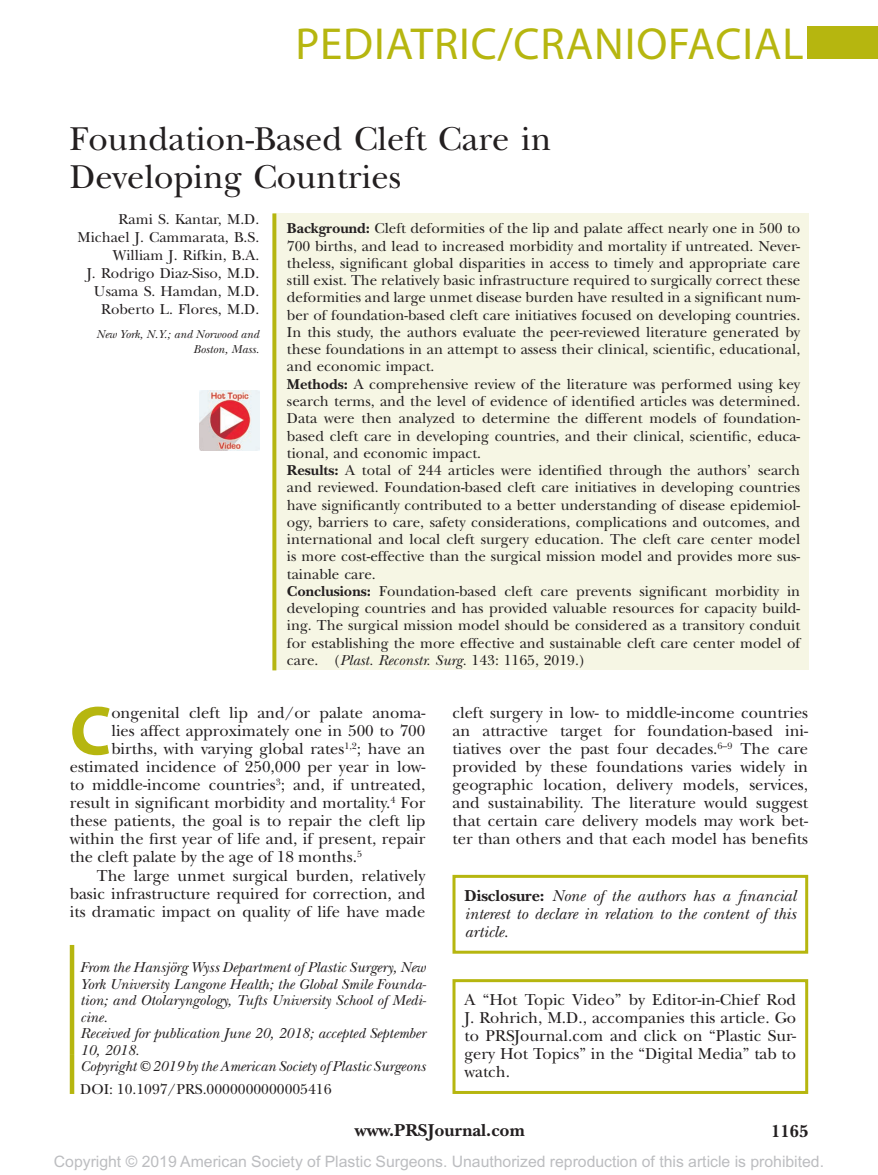
<style>
.page{position:relative;width:878px;height:1175px;background:#fff}
.page>*{position:absolute;margin:0;border:0;box-sizing:border-box;transform-origin:0 0}
.t1{font:700 69.9px "Myriad Pro";color:#b6b60f}
.t2{font:45px "Myriad Pro";letter-spacing:.02em;color:#b6b60f}
.t3{font:34.5px/37.5px "New Baskerville";color:#231f20}
.t4{font:700 18px "New Baskerville";color:#231f20}
.t5{font:16.5px/18px "New Baskerville";color:#231f20;text-align:justify}
.t6{font:italic 16.5px/18px "New Baskerville";color:#231f20;text-align:justify}
.t7{font:15.75px "Arial MT Std";color:#bcbdc0}
.t8{font:15px/17.2px "New Baskerville";color:#231f20;text-align:right}
.t9{font:italic 15px/16.5px "New Baskerville";color:#231f20}
.t10{font:italic 12px/15px "New Baskerville";color:#231f20;text-align:right}
.s1{font-weight:700}
.s2{font-style:italic}
.s3{font-weight:700;font-style:normal}
</style>
<div class="page">
<div style="left:807px;top:26px;width:71px;height:33px;background:#b6b60f"></div>
<div style="left:452px;top:874px;width:356px;height:79px;border:3px solid #b6b60f"></div>
<hr style="left:70px;top:1054px;width:4px;height:40px;background:#b6b60f">
<div style="left:273px;top:213px;width:536px;height:457px;background:#f6f6e4"></div>
<svg style="left:272px;top:213px;width:4px;height:457px;background:#bdbd27"></svg>
<hr style="left:70px;top:945px;width:4px;height:109px;background:#b6b60f">
<div style="left:452px;top:979px;width:356px;height:115px;border:3px solid #b6b60f"></div>
<img style="left:199px;top:390px;width:60px;height:60px">
<h2 class="t2" style="left:295px;top:16px;width:510px">PEDIATRIC/CRANIOFACIAL</h2>
<h3 class="t3" style="left:70px;top:121px;width:483px">Foundation-Based Cleft Care in<br>Developing Countries</h3>
<p class="t8" style="left:77px;top:211px;width:183px;line-height:18px">Rami S. Kantar, M.D.<br>Michael J. Cammarata, B.S.<br>William J. Rifkin, B.A.<br>J. Rodrigo Diaz-Siso, M.D.<br>Usama S. Hamdan, M.D.<br>Roberto L. Flores, M.D.</p>
<p class="t10" style="left:96px;top:326px;width:164px">New York, N.Y.; and Norwood and<br>Boston, Mass.</p>
<p class="t8" style="left:287px;top:220px;width:515px;text-align:left"><span class="s1">Background:</span> Cleft deformities of the lip and palate affect nearly one in 500 to 700 births, and lead to increased morbidity and mortality if untreated. Never&shy;theless, significant global disparities in access to timely and appropriate care still exist. The relatively basic infrastructure required to surgically correct these deformities and large unmet disease burden have resulted in a significant num&shy;ber of foundation-based cleft care initiatives focused on developing countries.<br>In this study, the authors evaluate the peer-reviewed literature generated by these foundations in an attempt to assess their clinical, scientific, educational, and economic impact.<br><span class="s1">Methods:</span> A comprehensive review of the literature was performed using key search terms, and the level of evidence of identified articles was determined.<br>Data were then analyzed to determine the different models of foundation&shy;based cleft care in developing countries, and their clinical, scientific, educa&shy;tional, and economic impact.<br><span class="s1">Results:</span> A total of 244 articles were identified through the authors’ search and reviewed. Foundation-based cleft care initiatives in developing countries have significantly contributed to a better understanding of disease epidemiol&shy;ogy, barriers to care, safety considerations, complications and outcomes, and international and local cleft surgery education. The cleft care center model is more cost-effective than the surgical mission model and provides more sus&shy;tainable care.<br><span class="s1">Conclusions:</span> Foundation-based cleft care prevents significant morbidity in developing countries and has provided valuable resources for capacity build&shy;ing. The surgical mission model should be considered as a transitory conduit for establishing the more effective and sustainable cleft care center model of care. (<span class="s2">Plast. Reconstr. Surg.</span> 143: 1165, 2019.)</p>
<h1 class="t1" style="left:70px;top:685px;width:43px">C</h1>
<p class="t5" style="left:111px;top:704px;width:315px">ongenital cleft lip and/or palate anoma-</p>
<p class="t5" style="left:111px;top:722px;width:315px">lies affect approximately one in 500 to 700</p>
<p class="t5" style="left:111px;top:740px;width:315px">births, with varying global rates<sup>1,2</sup>; have an</p>
<p class="t5" style="left:70px;top:758px;width:357px">estimated incidence of 250,000 per year in low-</p>
<p class="t5" style="left:70px;top:776px;width:357px">to middle-income countries<sup>3</sup>; and, if untreated,</p>
<p class="t5" style="left:70px;top:794px;width:357px">result in significant morbidity and mortality.<sup>4</sup> For</p>
<p class="t5" style="left:70px;top:812px;width:357px">these patients, the goal is to repair the cleft lip</p>
<p class="t5" style="left:70px;top:830px;width:357px">within the first year of life and, if present, repair</p>
<p class="t5" style="left:70px;top:848px;width:294px">the cleft palate by the age of 18 months.<sup>5</sup></p>
<p class="t5" style="left:97px;top:866px;width:330px">The large unmet surgical burden, relatively</p>
<p class="t5" style="left:70px;top:884px;width:357px">basic infrastructure required for correction, and</p>
<p class="t5" style="left:70px;top:902px;width:357px">its dramatic impact on quality of life have made</p>
<p class="t9" style="left:80px;top:959px;width:347px">From the Hansjörg Wyss Department of Plastic Surgery, New York University Langone Health; the Global Smile Founda&shy;tion; and Otolaryngology, Tufts University School of Medi&shy;cine.<br>Received for publication June 20, 2018; accepted September 10, 2018.</p>
<p class="t9" style="left:80px;top:1058px;width:347px">Copyright © 2019 by the American Society of Plastic Surgeons</p>
<p class="t8" style="left:80px;top:1080px;width:253px">DOI: 10.1097/PRS.0000000000005416</p>
<p class="t5" style="left:452px;top:704px;width:357px">cleft surgery in low- to middle-income countries an attractive target for foundation-based ini&shy;tiatives over the past four decades.<sup>6–9</sup> The care provided by these foundations varies widely in geographic location, delivery models, services, and sustainability. The literature would suggest that certain care delivery models may work bet&shy;ter than others and that each model has benefits</p>
<p class="t6" style="left:464px;top:887px;width:333px"><span class="s3">Disclosure:</span> None of the authors has a financial interest to declare in relation to the content of this article.</p>
<p class="t5" style="left:464px;top:991px;width:333px">A “Hot Topic Video” by Editor-in-Chief Rod J. Rohrich, M.D., accompanies this article. Go to PRSJournal.com and click on “Plastic Sur&shy;gery Hot Topics” in the “Digital Media” tab to watch.</p>
<p class="t4" style="left:355px;top:1119px;width:171px">www.PRSJournal.com</p>
<p class="t4" style="left:771px;top:1120px;width:39px">1165</p>
<p class="t7" style="left:54px;top:1152px;width:771px">Copyright © 2019 American Society of Plastic Surgeons. Unauthorized reproduction of this article is prohibited.</p>
</div>
